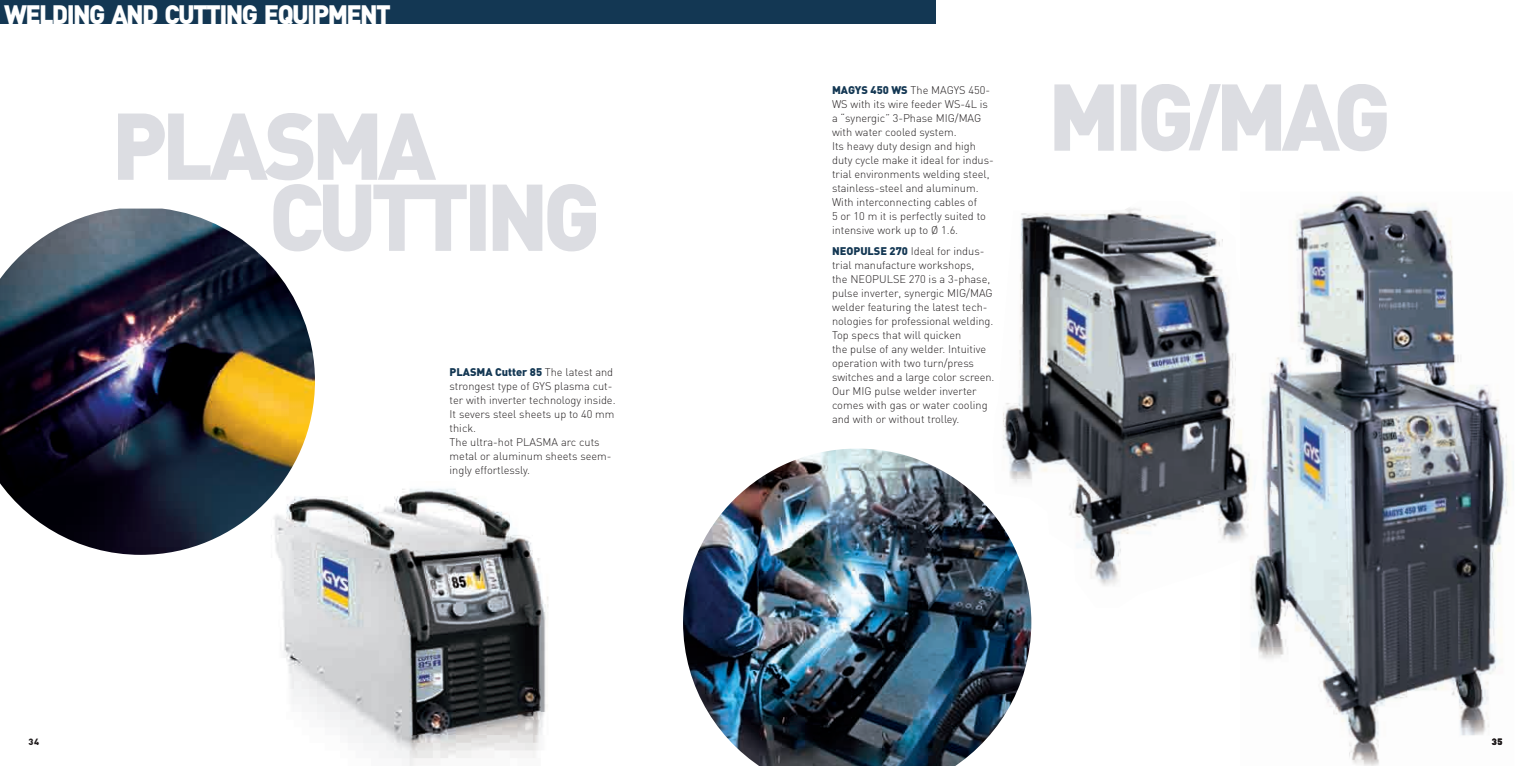
<style>
.page{position:relative;width:1531px;height:766px;background:#fff}
.page>*{position:absolute;margin:0;border:0;box-sizing:border-box;transform-origin:0 0}
.t1{font:900 26.3px "DIN Pro";letter-spacing:-.065em;color:#fff;scale:.96 1}
.t2{font:300 11px/14px "DIN";color:#231f20}
.t3{font:900 11px "DIN Pro";color:#133753}
.t4{font:900 9px "DIN Pro";color:#231f20}
.s1{font-family:"DIN";font-weight:300;color:#231f20}
.s2{font-family:"DIN Pro";font-weight:900;color:#133753}
</style>
<div class="page">
<img style="left:1250px;top:192px;width:261px;height:573px">
<img style="left:277px;top:488px;width:272px;height:277px">
<img style="left:683px;top:448px;width:348px;height:317px">
<img style="left:0;top:208px;width:315px;height:346px">
<svg style="left:118px;top:113px;width:478px;height:138px"></svg>
<svg style="left:1054px;top:84px;width:332px;height:67px"></svg>
<img style="left:992px;top:200px;width:269px;height:407px">
<div style="left:0;top:0;width:935px;height:24px;background:#133753"></div>
<h1 class="t1" style="left:4px;top:6px;width:404px">WELDING AND CUTTING EQUIPMENT</h1>
<p class="t4" style="left:28px;top:737px;width:12px">34</p>
<p class="t3" style="left:450px;top:368px;width:165px">PLASMA Cutter 85 <span class="s1">The latest and</span></p>
<p class="t2" style="left:450px;top:380px;width:167px">strongest type of GYS plasma cut&shy;ter with inverter technology inside.<br>It severs steel sheets up to 40 mm thick.<br>The ultra-hot PLASMA arc cuts metal or aluminum sheets seem&shy;ingly effortlessly.</p>
<p class="t2" style="left:832px;top:84px;width:163px"><span class="s2">MAGYS 450 WS</span> The MAGYS 450-<br>WS with its wire feeder WS-4L is a “synergic” 3-Phase MIG/MAG with water cooled system.<br>Its heavy duty design and high duty cycle make it ideal for indus&shy;trial environments welding steel, stainless-steel and aluminum.<br>With interconnecting cables of<br>5 or 10 m it is perfectly suited to intensive work up to Ø 1.6.</p>
<p class="t2" style="left:832px;top:245px;width:164px"><span class="s2">NEOPULSE 270</span> Ideal for indus&shy;trial manufacture workshops,<br>the NEOPULSE 270 is a 3-phase, pulse inverter, synergic MIG/MAG welder featuring the latest tech&shy;nologies for professional welding.<br>Top specs that will quicken<br>the pulse of any welder. Intuitive operation with two turn/press switches and a large color screen.<br>Our MIG pulse welder inverter comes with gas or water cooling and with or without trolley.</p>
<p class="t4" style="left:1491px;top:737px;width:12px">35</p>
</div>
